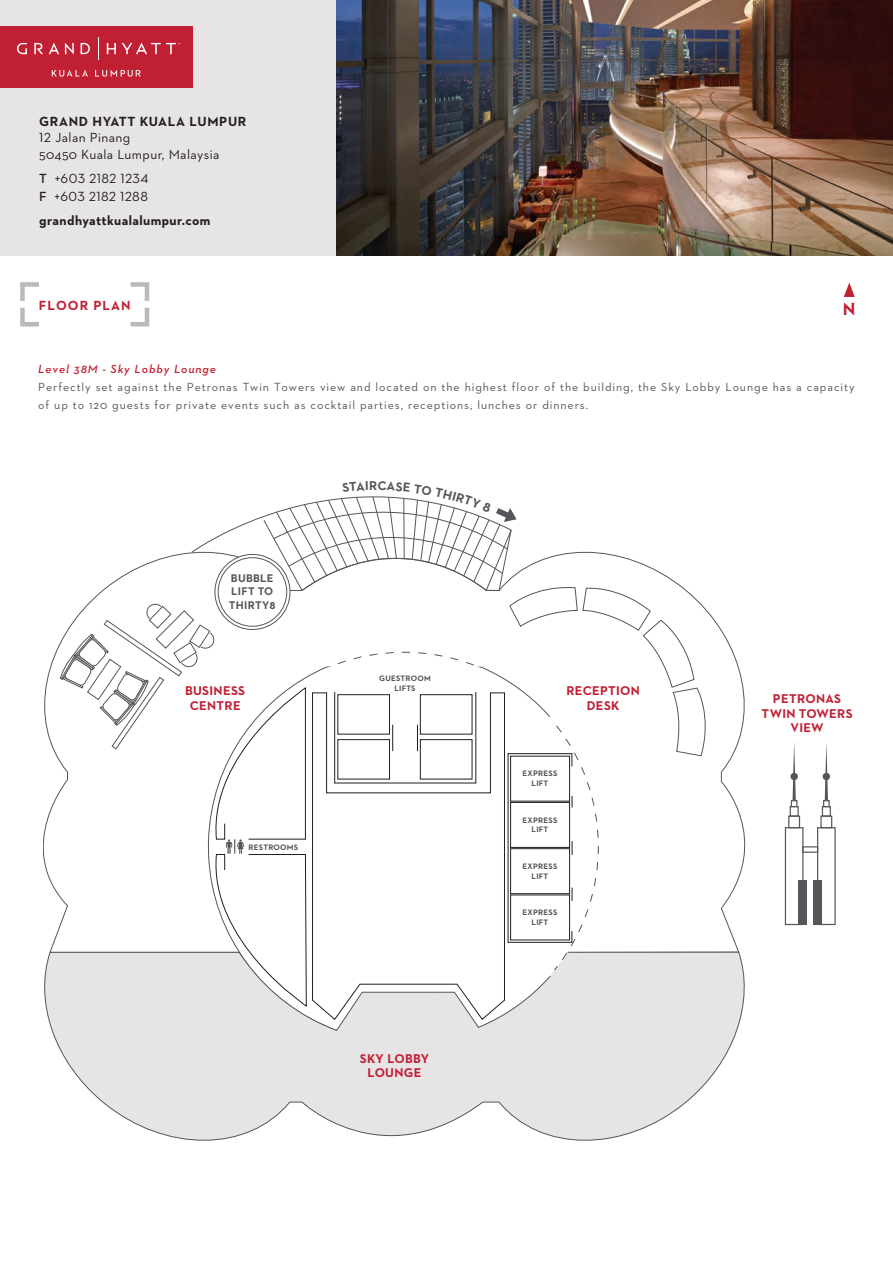
<style>
.page{position:relative;width:893px;height:1263px;background:#fff}
.page>*{position:absolute;margin:0;border:0;box-sizing:border-box;transform-origin:0 0}
.t1{font:700 18px "Neutraface 2 Text";color:#c21f32}
.t2{font:13.5px/16.5px "Neutraface 2 Text";letter-spacing:.03em;color:#231f20}
.t3{font:700 13.5px "Neutraface 2 Text";letter-spacing:.05em;color:#231f20}
.chart_head{font:700 13.5px "Neutraface 2 Text";letter-spacing:.075em;color:#c21f32}
.t4{font:700 12.9px/14.5px "Neutraface 2 Text";letter-spacing:.025em;color:#c11f33;text-align:center}
.t5{font:700 12.9px "Neutraface 2 Text";color:#54565a}
.chart_head-2{font:12px/18px "Neutraface 2 Text";letter-spacing:.075em;color:#54565a}
.chart_head-3{font:italic 600 12px "Neutraface 2 Text";letter-spacing:.075em;color:#c21f32}
.t6{font:700 11.25px/13.5px "Neutraface 2 Text";letter-spacing:.025em;color:#54565a}
.t7{font:700 8.1px/9.8px "Neutraface 2 Text";letter-spacing:.025em;color:#54565a;text-align:center}
.s1{font-weight:600}
</style>
<div class="page">
<div style="left:0;top:0;width:893px;height:256px;background:#e7e4e5"></div>
<div style="left:0;top:26px;width:193px;height:62px;background:#c11f33"></div>
<svg style="left:52px;top:70px;width:36px;height:7px"></svg>
<svg style="left:95px;top:70px;width:46px;height:7px"></svg>
<svg style="left:98px;top:37px;width:1px;height:23px"></svg>
<svg style="left:17px;top:43px;width:73px;height:12px"></svg>
<svg style="left:107px;top:43px;width:9px;height:11px"></svg>
<svg style="left:122px;top:43px;width:58px;height:11px"></svg>
<img style="left:337px;top:0;width:556px;height:256px">
<svg style="left:20px;top:282px;width:19px;height:45px"></svg>
<svg style="left:130px;top:282px;width:20px;height:45px"></svg>
<svg style="left:44px;top:953px;width:701px;height:187px"></svg>
<svg style="left:43px;top:616px;width:703px;height:337px"></svg>
<div style="left:791px;top:800px;width:6px;height:7px;border:1px solid #54565a"></div>
<div style="left:790px;top:806px;width:9px;height:11px;border:1px solid #54565a"></div>
<div style="left:788px;top:815px;width:12px;height:13px;border:1px solid #54565a"></div>
<div style="left:785px;top:827px;width:18px;height:98px;border:1px solid #54565a"></div>
<div style="left:798px;top:880px;width:9px;height:44px;background:#54565a"></div>
<svg style="left:792px;top:742px;width:4px;height:59px"></svg>
<div style="left:790px;top:773px;width:8px;height:7px;background:#54565a;border-radius:50%"></div>
<div style="left:823px;top:800px;width:7px;height:7px;border:1px solid #54565a"></div>
<div style="left:822px;top:806px;width:9px;height:11px;border:1px solid #54565a"></div>
<div style="left:820px;top:815px;width:12px;height:13px;border:1px solid #54565a"></div>
<div style="left:817px;top:827px;width:19px;height:98px;border:1px solid #54565a"></div>
<div style="left:814px;top:880px;width:8px;height:44px;background:#54565a"></div>
<svg style="left:825px;top:742px;width:3px;height:59px"></svg>
<div style="left:823px;top:773px;width:7px;height:7px;background:#54565a;border-radius:50%"></div>
<div style="left:802px;top:846px;width:16px;height:7px;border:1px solid #54565a"></div>
<svg style="left:844px;top:283px;width:11px;height:14px"></svg>
<svg style="left:60px;top:496px;width:652px;height:634px"></svg>
<p class="t3" style="left:39px;top:112px;width:209px">GRAND HYATT KUALA LUMPUR</p>
<p class="t2" style="left:39px;top:129px;width:182px">12 Jalan Pinang<br>50450 Kuala Lumpur, Malaysia</p>
<p class="t2" style="left:39px;top:169px;width:111px;line-height:18px"><span class="s1">T</span> +603 2182 1234<br><span class="s1">F</span> +603 2182 1288</p>
<p class="t3" style="left:39px;top:211px;width:173px">grandhyattkualalumpur.com</p>
<p class="chart_head" style="left:39px;top:297px;width:93px">FLOOR PLAN</p>
<p class="t1" style="left:843px;top:298px;width:14px">N</p>
<p class="chart_head-3" style="left:38px;top:361px;width:179px">Level 38M - Sky Lobby Lounge</p>
<p class="chart_head-2" style="left:38px;top:378px;width:818px">Perfectly set against the Petronas Twin Towers view and located on the highest floor of the building, the Sky Lobby Lounge has a capacity of up to 120 guests for private events such as cocktail parties, receptions, lunches or dinners.</p>
<p class="t6" style="left:229px;top:571px;width:48px">BUBBLE<br>LIFT TO<br>THIRTY8</p>
<p class="t5" style="left:369px;top:477px;width:10px">R</p>
<p class="t7" style="left:379px;top:674px;width:53px">GUESTROOM<br>LIFTS</p>
<p class="t4" style="left:185px;top:684px;width:62px">BUSINESS<br>CENTRE</p>
<p class="t4" style="left:566px;top:684px;width:75px">RECEPTION<br>DESK</p>
<p class="t7" style="left:249px;top:842px;width:51px">RESTROOMS</p>
<p class="t4" style="left:360px;top:1051px;width:71px">SKY LOBBY<br>LOUNGE</p>
<p class="t7" style="left:523px;top:768px;width:36px">EXPRESS<br>LIFT</p>
<p class="t7" style="left:523px;top:815px;width:36px">EXPRESS<br>LIFT</p>
<p class="t7" style="left:523px;top:861px;width:36px">EXPRESS<br>LIFT</p>
<p class="t7" style="left:523px;top:907px;width:36px">EXPRESS<br>LIFT</p>
<p class="t4" style="left:762px;top:691px;width:93px">PETRONAS<br>TWIN TOWERS<br>VIEW</p>
</div>
